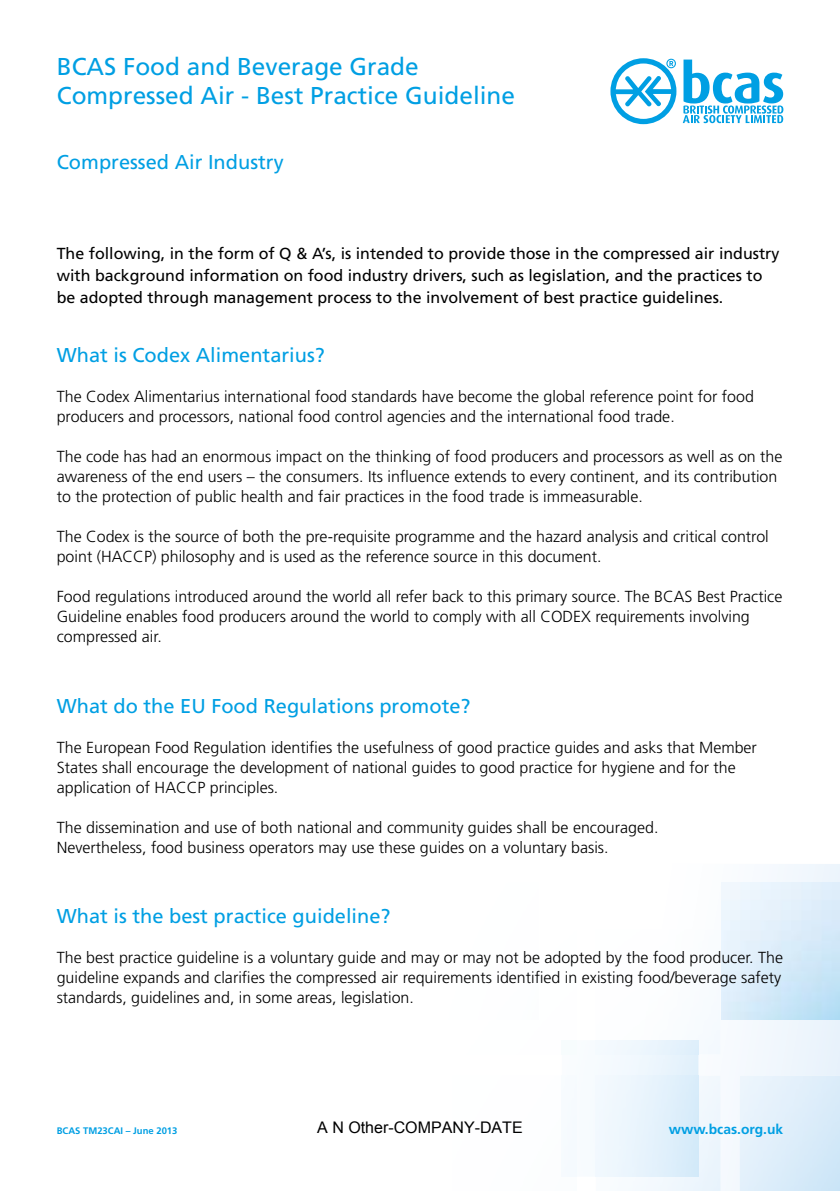
<style>
.page{position:relative;width:840px;height:1191px;background:#fff}
.page>*{position:absolute;margin:0;border:0;box-sizing:border-box;transform-origin:0 0}
.t1{font:24.4px/29.2px "Frutiger";color:#009fe3}
.t2{font:20px "Frutiger";color:#009fe3}
.t3{font:300 16px/20px "Frutiger";color:#000}
.t4{font:16px/22px "Frutiger";color:#000}
.t5{font:16px "Arial";color:#000}
.t6{font:700 13.8px "Frutiger";color:#009fe3}
.t7{font:700 9.4px "Frutiger";color:#009fe3}
</style>
<div class="page">
<svg style="left:698px;top:864px;width:141px;height:327px"></svg>
<img style="left:595px;top:1075px;width:125px;height:116px">
<img style="left:739px;top:1075px;width:100px;height:116px">
<img style="left:698px;top:930px;width:22px;height:124px">
<div style="left:561px;top:1075px;width:15px;height:101px;background:#f6fbfe"></div>
<img style="left:595px;top:1075px;width:103px;height:101px">
<img style="left:721px;top:883px;width:118px;height:136px">
<svg style="left:798px;top:864px;width:41px;height:1px"></svg>
<svg style="left:616px;top:76px;width:54px;height:30px"></svg>
<div style="left:610px;top:58px;width:66px;height:66px;border:5px solid #009fe3;border-radius:50%"></div>
<svg style="left:666px;top:59px;width:9px;height:9px"></svg>
<svg style="left:682px;top:60px;width:100px;height:63px"></svg>
<h1 class="t1" style="left:57px;top:52px;width:459px">BCAS Food and Beverage Grade<br>Compressed Air - Best Practice Guideline</h1>
<p class="t2" style="left:57px;top:150px;width:228px">Compressed Air Industry</p>
<p class="t4" style="left:57px;top:242px;width:723px">The following, in the form of Q &amp; A’s, is intended to provide those in the compressed air industry with background information on food industry drivers, such as legislation, and the practices to be adopted through management process to the involvement of best practice guidelines.</p>
<p class="t2" style="left:57px;top:343px;width:269px">What is Codex Alimentarius?</p>
<p class="t3" style="left:57px;top:386px;width:698px">The Codex Alimentarius international food standards have become the global reference point for food producers and processors, national food control agencies and the international food trade.</p>
<p class="t3" style="left:57px;top:446px;width:726px">The code has had an enormous impact on the thinking of food producers and processors as well as on the awareness of the end users – the consumers. Its influence extends to every continent, and its contribution to the protection of public health and fair practices in the food trade is immeasurable.</p>
<p class="t3" style="left:57px;top:526px;width:713px">The Codex is the source of both the pre-requisite programme and the hazard analysis and critical control point (HACCP) philosophy and is used as the reference source in this document.</p>
<p class="t3" style="left:57px;top:586px;width:726px">Food regulations introduced around the world all refer back to this primary source. The BCAS Best Practice<br>Guideline enables food producers around the world to comply with all CODEX requirements involving compressed air.</p>
<p class="t2" style="left:57px;top:694px;width:415px">What do the EU Food Regulations promote?</p>
<p class="t3" style="left:57px;top:738px;width:701px">The European Food Regulation identifies the usefulness of good practice guides and asks that Member<br>States shall encourage the development of national guides to good practice for hygiene and for the application of HACCP principles.</p>
<p class="t3" style="left:57px;top:818px;width:603px">The dissemination and use of both national and community guides shall be encouraged.<br>Nevertheless, food business operators may use these guides on a voluntary basis.</p>
<p class="t2" style="left:57px;top:904px;width:335px">What is the best practice guideline?</p>
<p class="t3" style="left:57px;top:947px;width:727px;text-align:justify">The best practice guideline is a voluntary guide and may or may not be adopted by the food producer. The guideline expands and clarifies the compressed air requirements identified in existing food/beverage safety standards, guidelines and, in some areas, legislation.</p>
<p class="t5" style="left:317px;top:1117px;width:207px">A N Other-COMPANY-DATE</p>
<p class="t7" style="left:57px;top:1125px;width:122px">BCAS TM23CAI – June 2013</p>
<p class="t6" style="left:668px;top:1121px;width:116px">www.bcas.org.uk</p>
</div>
